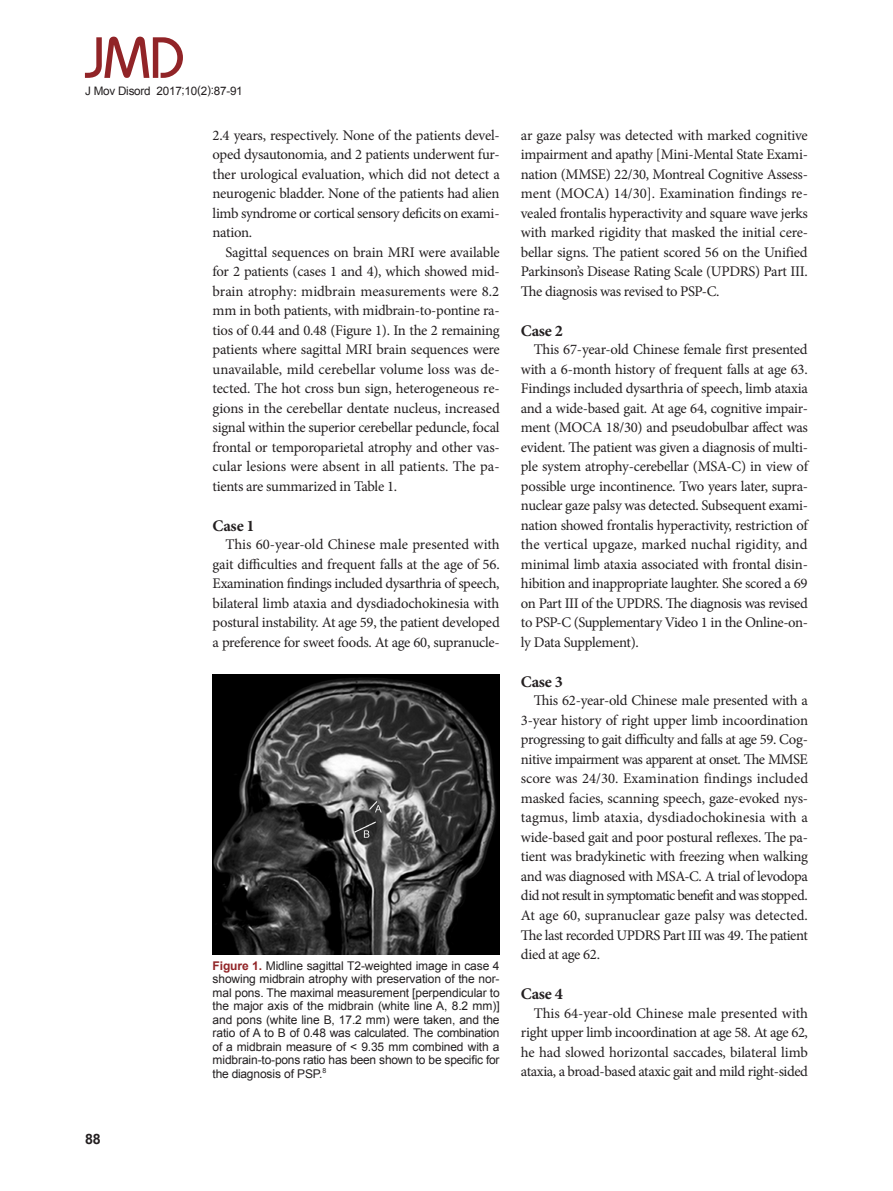
<style>
.page{position:relative;width:893px;height:1191px;background:#fff}
.page>*{position:absolute;margin:0;border:0;box-sizing:border-box;transform-origin:0 0}
.t1{font:500 57.9px "Bauhaus Std";color:#912427}
._1_제목{font:700 16.2px "Minion Pro";letter-spacing:-.01em;color:#231f20}
.본문{font:14.7px/19.5px "Minion Pro";letter-spacing:-.03em;color:#231f20;text-align:justify}
.t2{font:700 14.25px "Arial";color:#231f20}
.그림제목{font:12px/13.5px "Arial";letter-spacing:-.02em;color:#231f20;text-align:justify}
.t3{font:11.7px "Arial";letter-spacing:-.02em;color:#231f20}
.s1{font-weight:700;color:#912427}
</style>
<div class="page">
<img style="left:213px;top:675px;width:287px;height:279px">
<p class="t1" style="left:85px;top:23px;width:101px">JMD</p>
<p class="t3" style="left:85px;top:83px;width:159px">J Mov Disord 2017;10(2):87-91</p>
<p class="본문" style="left:213px;top:125px;width:289px">2.4 years, respectively. None of the patients devel&shy;oped dysautonomia, and 2 patients underwent fur&shy;ther urological evaluation, which did not detect a neurogenic bladder. None of the patients had alien limb syndrome or cortical sensory deficits on exami&shy;nation.</p>
<p class="본문" style="left:213px;top:242px;width:289px;text-indent:13px">Sagittal sequences on brain MRI were available for 2 patients (cases 1 and 4), which showed mid&shy;brain atrophy: midbrain measurements were 8.2 mm in both patients, with midbrain-to-pontine ra&shy;tios of 0.44 and 0.48 (Figure 1). In the 2 remaining patients where sagittal MRI brain sequences were unavailable, mild cerebellar volume loss was de&shy;tected. The hot cross bun sign, heterogeneous re&shy;gions in the cerebellar dentate nucleus, increased signal within the superior cerebellar peduncle, focal frontal or temporoparietal atrophy and other vas&shy;cular lesions were absent in all patients. The pa&shy;tients are summarized in Table 1.</p>
<p class="_1_제목" style="left:213px;top:514px;width:44px">Case 1</p>
<p class="본문" style="left:213px;top:535px;width:289px;text-indent:13px">This 60-year-old Chinese male presented with gait difficulties and frequent falls at the age of 56.<br>Examination findings included dysarthria of speech, bilateral limb ataxia and dysdiadochokinesia with postural instability. At age 59, the patient developed a preference for sweet foods. At age 60, supranucle-</p>
<p class="그림제목" style="left:213px;top:958px;width:289px"><span class="s1">Figure 1.</span> Midline sagittal T2-weighted image in case 4 showing midbrain atrophy with preservation of the nor&shy;mal pons. The maximal measurement [perpendicular to the major axis of the midbrain (white line A, 8.2 mm)] and pons (white line B, 17.2 mm) were taken, and the ratio of A to B of 0.48 was calculated. The combination of a midbrain measure of &lt; 9.35 mm combined with a midbrain-to-pons ratio has been shown to be specific for the diagnosis of PSP.<sup>8</sup></p>
<p class="본문" style="left:521px;top:125px;width:289px">ar gaze palsy was detected with marked cognitive impairment and apathy [Mini-Mental State Exami&shy;nation (MMSE) 22/30, Montreal Cognitive Assess&shy;ment (MOCA) 14/30]. Examination findings re&shy;vealed frontalis hyperactivity and square wave jerks with marked rigidity that masked the initial cere&shy;bellar signs. The patient scored 56 on the Unified Parkinson’s Disease Rating Scale (UPDRS) Part III.<br>The diagnosis was revised to PSP-C.</p>
<p class="_1_제목" style="left:521px;top:319px;width:44px">Case 2</p>
<p class="본문" style="left:521px;top:340px;width:289px;text-indent:13px">This 67-year-old Chinese female first presented with a 6-month history of frequent falls at age 63.<br>Findings included dysarthria of speech, limb ataxia and a wide-based gait. At age 64, cognitive impair&shy;ment (MOCA 18/30) and pseudobulbar affect was evident. The patient was given a diagnosis of multi&shy;ple system atrophy-cerebellar (MSA-C) in view of possible urge incontinence. Two years later, supra&shy;nuclear gaze palsy was detected. Subsequent exami&shy;nation showed frontalis hyperactivity, restriction of the vertical upgaze, marked nuchal rigidity, and minimal limb ataxia associated with frontal disin&shy;hibition and inappropriate laughter. She scored a 69 on Part III of the UPDRS. The diagnosis was revised to PSP-C (Supplementary Video 1 in the Online-on&shy;ly Data Supplement).</p>
<p class="_1_제목" style="left:521px;top:670px;width:44px">Case 3</p>
<p class="본문" style="left:521px;top:691px;width:289px;text-indent:13px">This 62-year-old Chinese male presented with a 3-year history of right upper limb incoordination progressing to gait difficulty and falls at age 59. Cog&shy;nitive impairment was apparent at onset. The MMSE score was 24/30. Examination findings included masked facies, scanning speech, gaze-evoked nys&shy;tagmus, limb ataxia, dysdiadochokinesia with a wide-based gait and poor postural reflexes. The pa&shy;tient was bradykinetic with freezing when walking and was diagnosed with MSA-C. A trial of levodopa did not result in symptomatic benefit and was stopped.<br>At age 60, supranuclear gaze palsy was detected.<br>The last recorded UPDRS Part III was 49. The patient died at age 62.</p>
<p class="_1_제목" style="left:521px;top:982px;width:44px">Case 4</p>
<p class="본문" style="left:521px;top:1003px;width:289px;text-indent:13px">This 64-year-old Chinese male presented with right upper limb incoordination at age 58. At age 62, he had slowed horizontal saccades, bilateral limb ataxia, a broad-based ataxic gait and mild right-sided</p>
<p class="t2" style="left:85px;top:1129px;width:17px">88</p>
</div>
